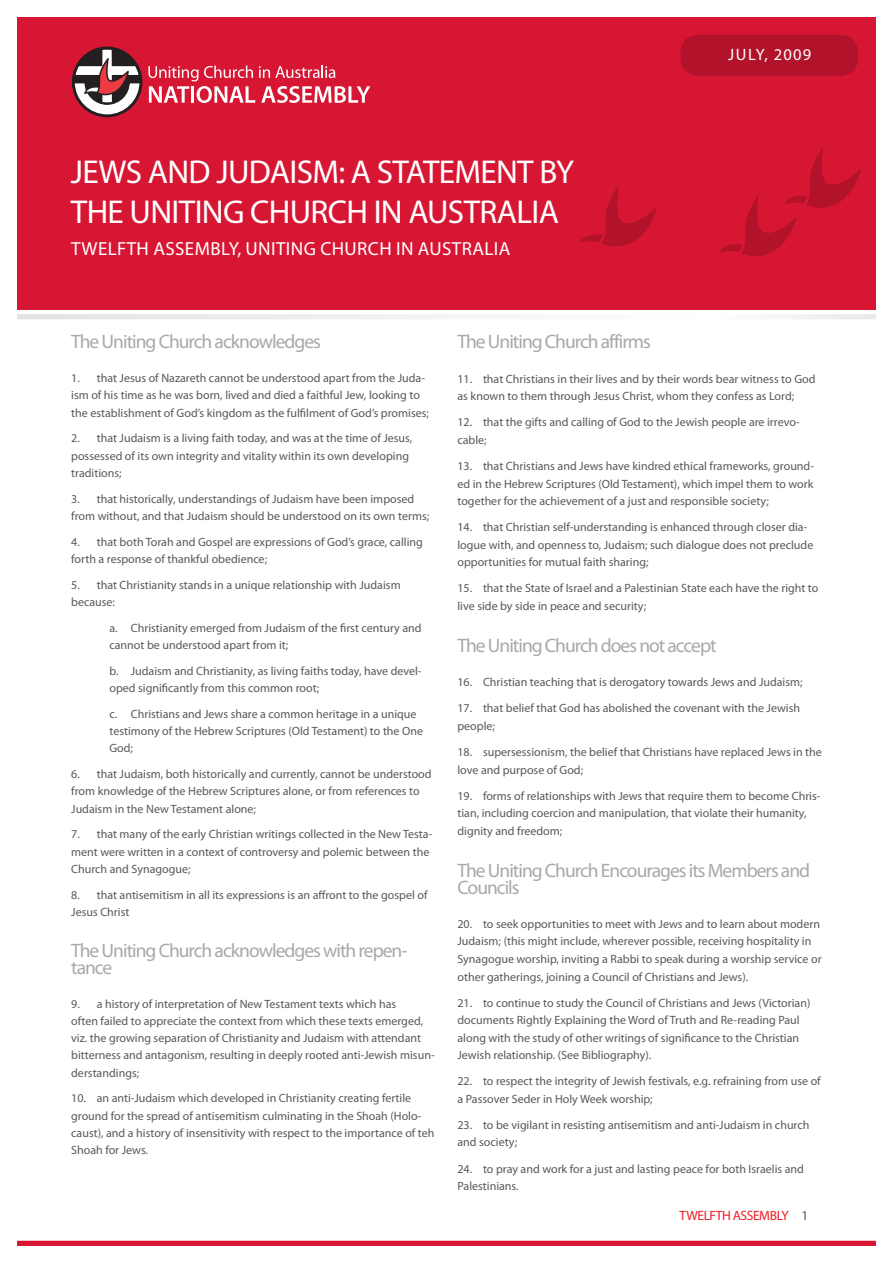
<style>
.page{position:relative;width:893px;height:1263px;background:#fff}
.page>*{position:absolute;margin:0;border:0;box-sizing:border-box;transform-origin:0 0}
.t1{font:33.15px/40.3px "Myriad Pro";letter-spacing:-.02em;color:#fff}
.Heading_C{font:19.5px/16.5px "Myriad Pro";letter-spacing:-.05em;color:#a8a9ad}
.Date{font:19.05px "Myriad Pro";letter-spacing:.02em;color:#fff}
.Date-2{font:16.5px "Myriad Pro";letter-spacing:.07em;color:#fff}
.t2{font:13.5px "Myriad Pro";letter-spacing:-.03em;color:#ee1d23}
.Numbered_List{font:12px/17.5px "Myriad Pro";color:#57585a}
.Secondary_list{font:12px/17.2px "Myriad Pro";color:#57585a}
.s1{color:#57585a}
</style>
<div class="page">
<div style="left:17px;top:17px;width:859px;height:292px;background:#d71634"></div>
<svg style="left:719px;top:147px;width:142px;height:109px"></svg>
<svg style="left:579px;top:185px;width:78px;height:62px"></svg>
<svg style="left:72px;top:47px;width:70px;height:70px"></svg>
<svg style="left:148px;top:66px;width:222px;height:37px"></svg>
<div style="left:680px;top:35px;width:178px;height:41px;background:#b2122a;border-radius:18px"></div>
<div style="left:17px;top:1241px;width:859px;height:5px;background:#d71634"></div>
<svg style="left:17px;top:314px;width:859px;height:5px;fill:#f1f2f3"></svg>
<p class="t1" style="left:71px;top:151px;width:505px">JEWS AND JUDAISM: A STATEMENT BY<br>THE UNITING CHURCH IN AUSTRALIA</p>
<p class="Date" style="left:71px;top:237px;width:441px">TWELFTH ASSEMBLY, UNITING CHURCH IN AUSTRALIA</p>
<p class="Date-2" style="left:728px;top:45px;width:84px">JULY, 2009</p>
<p class="Heading_C" style="left:71px;top:333px;width:251px">The Uniting Church acknowledges</p>
<p class="Numbered_List" style="left:71px;top:369px;width:359px">1. that Jesus of Nazareth cannot be understood apart from the Juda&shy;ism of his time as he was born, lived and died a faithful Jew, looking to the establishment of God’s kingdom as the fulfilment of God’s promises;</p>
<p class="Numbered_List" style="left:71px;top:430px;width:343px">2. that Judaism is a living faith today, and was at the time of Jesus, possessed of its own integrity and vitality within its own developing traditions;</p>
<p class="Numbered_List" style="left:71px;top:490px;width:360px">3. that historically, understandings of Judaism have been imposed from without, and that Judaism should be understood on its own terms;</p>
<p class="Numbered_List" style="left:71px;top:533px;width:353px">4. that both Torah and Gospel are expressions of God’s grace, calling forth a response of thankful obedience;</p>
<p class="Numbered_List" style="left:71px;top:576px;width:331px">5. that Christianity stands in a unique relationship with Judaism because:</p>
<p class="Secondary_list" style="left:109px;top:619px;width:314px">a. Christianity emerged from Judaism of the first century and cannot be understood apart from it;</p>
<p class="Secondary_list" style="left:109px;top:662px;width:314px">b. Judaism and Christianity, as living faiths today, have devel&shy;oped significantly from this common root;</p>
<p class="Secondary_list" style="left:109px;top:705px;width:315px">c. Christians and Jews share a common heritage in a unique testimony of the Hebrew Scriptures (Old Testament) to the One<br>God;</p>
<p class="Numbered_List" style="left:71px;top:765px;width:362px">6. that Judaism, both historically and currently, cannot be understood from knowledge of the Hebrew Scriptures alone, or from references to<br>Judaism in the New Testament alone;</p>
<p class="Numbered_List" style="left:71px;top:825px;width:363px">7. that many of the early Christian writings collected in the New Testa&shy;ment were written in a context of controversy and polemic between the<br>Church and Synagogue;</p>
<p class="Numbered_List" style="left:71px;top:886px;width:358px">8. that antisemitism in all its expressions is an affront to the gospel of<br>Jesus Christ</p>
<p class="Heading_C" style="left:71px;top:942px;width:338px">The Uniting Church acknowledges with repen&shy;tance</p>
<p class="Numbered_List" style="left:71px;top:995px;width:365px">9. a history of interpretation of New Testament texts which has<br>often failed to appreciate the context from which these texts emerged, viz. the growing separation of Christianity and Judaism with attendant bitterness and antagonism, resulting in deeply rooted anti-Jewish misun&shy;derstandings;</p>
<p class="Numbered_List" style="left:71px;top:1089px;width:365px">10. an anti-Judaism which developed in Christianity creating fertile ground for the spread of antisemitism culminating in the Shoah (Holo&shy;caust), and a history of insensitivity with respect to the importance of teh Shoah for Jews.</p>
<p class="Heading_C" style="left:457px;top:333px;width:195px">The Uniting Church affirms</p>
<p class="Numbered_List" style="left:457px;top:370px;width:360px">11. that Christians in their lives and by their words bear witness to God as known to them through Jesus Christ, whom they confess as Lord;</p>
<p class="Numbered_List" style="left:457px;top:413px;width:344px">12. that the gifts and calling of God to the Jewish people are irrevo&shy;cable;</p>
<p class="Numbered_List" style="left:457px;top:457px;width:358px;text-align:justify">13. that Christians and Jews have kindred ethical frameworks, ground&shy;ed in the Hebrew Scriptures (Old Testament), which impel them to work together for the achievement of a just and responsible society;</p>
<p class="Numbered_List" style="left:457px;top:518px;width:357px">14. that Christian self-understanding is enhanced through closer dia&shy;logue with, and openness to, Judaism; such dialogue does not preclude opportunities for mutual faith sharing;</p>
<p class="Numbered_List" style="left:457px;top:579px;width:362px">15. that the State of Israel and a Palestinian State each have the right to live side by side in peace and security;</p>
<p class="Heading_C" style="left:457px;top:637px;width:261px">The Uniting Church does not accept</p>
<p class="Numbered_List" style="left:457px;top:673px;width:347px">16. Christian teaching that is derogatory towards Jews and Judaism;</p>
<p class="Numbered_List" style="left:457px;top:699px;width:344px">17. that belief that God has abolished the covenant with the Jewish people;</p>
<p class="Numbered_List" style="left:457px;top:743px;width:366px">18. supersessionism, the belief that Christians have replaced Jews in the love and purpose of God;</p>
<p class="Numbered_List" style="left:457px;top:786px;width:365px">19. forms of relationships with Jews that require them to become Chris&shy;tian, including coercion and manipulation, that violate their humanity, dignity and freedom;</p>
<p class="Heading_C" style="left:457px;top:861px;width:354px">The Uniting Church Encourages its Members and<br>Councils</p>
<p class="Numbered_List" style="left:457px;top:915px;width:366px">20. to seek opportunities to meet with Jews and to learn about modern Judaism; (this might include, wherever possible, receiving hospitality in Synagogue worship, inviting a Rabbi to speak during a worship service or other gatherings, joining a Council of Christians and Jews).</p>
<p class="Numbered_List" style="left:457px;top:993px;width:354px">21. to continue to study the Council of Christians and Jews (Victorian) documents Rightly Explaining the Word of Truth and Re-reading Paul along with the study of other writings of significance to the Christian Jewish relationship. (See Bibliography).</p>
<p class="Numbered_List" style="left:457px;top:1072px;width:365px">22. to respect the integrity of Jewish festivals, e.g. refraining from use of a Passover Seder in Holy Week worship;</p>
<p class="Numbered_List" style="left:457px;top:1116px;width:353px">23. to be vigilant in resisting antisemitism and anti-Judaism in church and society;</p>
<p class="Numbered_List" style="left:457px;top:1159px;width:348px">24. to pray and work for a just and lasting peace for both Israelis and<br>Palestinians.</p>
<p class="t2" style="left:680px;top:1207px;width:130px">TWELFTH ASSEMBLY <span class="s1">1</span></p>
</div>
